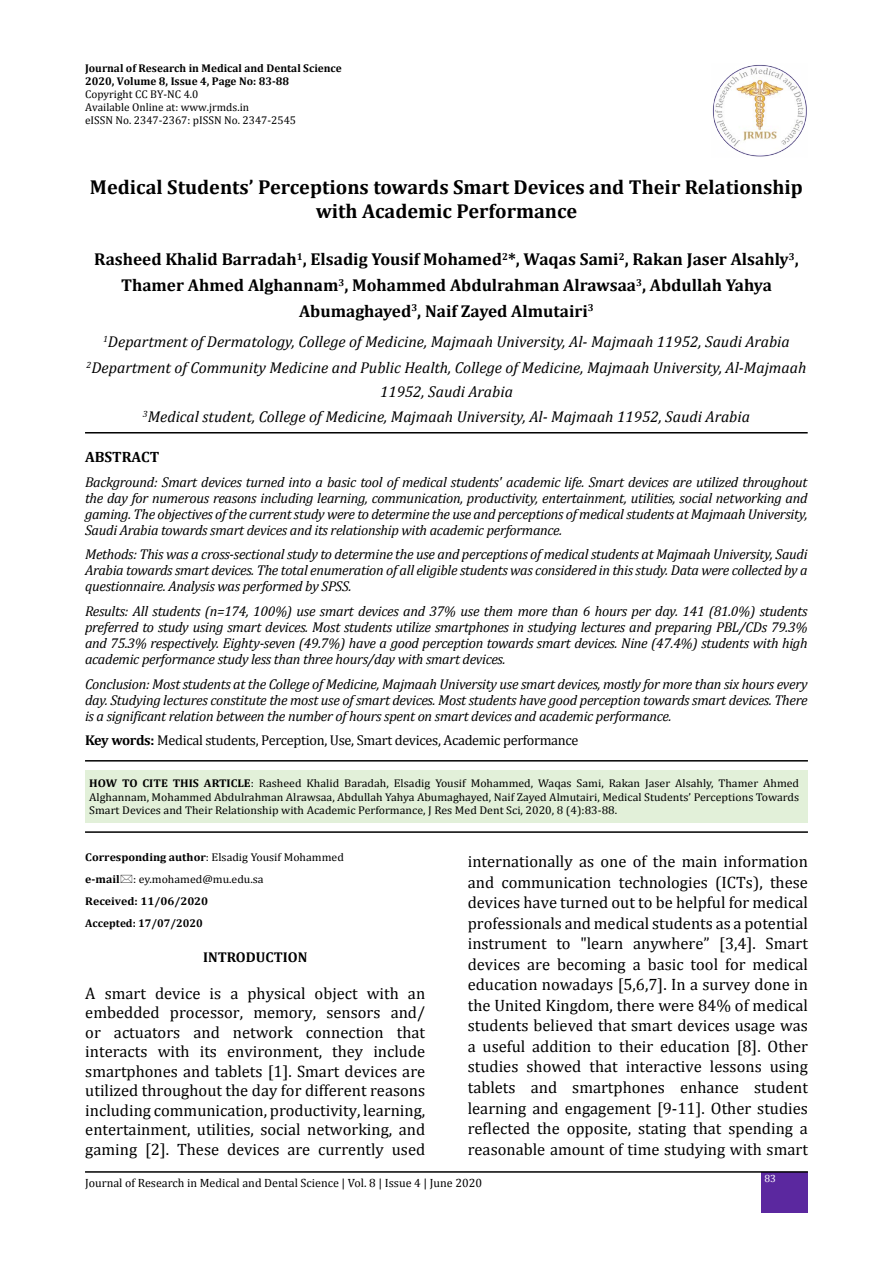
<style>
.page{position:relative;width:893px;height:1263px;background:#fff}
.page>*{position:absolute;margin:0;border:0;box-sizing:border-box;transform-origin:0 0}
.t1{font:700 20.25px/24.3px "Cambria";color:#000;text-align:center}
.t2{font:700 17.25px/25.8px "Cambria";color:#000;text-align:center}
.t3{font:16.5px/20.5px "Cambria";color:#000;text-align:justify}
.t4{font:italic 15.75px/25.8px "Cambria";color:#000;text-align:center}
.t5{font:700 15px "Cambria";color:#000}
.t6{font:italic 14.25px/16px "Cambria";letter-spacing:-.02em;color:#000;text-align:justify}
.t7{font:14.25px "Cambria";letter-spacing:-.02em;color:#000}
.t8{font:700 14.25px "Cambria";color:#000}
.t9{font:12px "Cambria";color:#000}
.t10{font:11.25px/13.5px "Cambria";color:#000;text-align:justify;scale:1.05 1}
.t11{font:700 11.25px/22px "Cambria";color:#000;scale:1.05 1}
.t12{font:11.25px/12.9px "Cambria";color:#000}
.t13{font:700 11.25px/12.9px "Cambria";color:#000}
.t14{font:10.5px "Cambria";color:#fff}
.s1{font-weight:700}
.s2{font-weight:400}
</style>
<div class="page">
<div style="left:762px;top:1172px;width:46px;height:41px;background:#5b289f"></div>
<img style="left:712px;top:65px;width:95px;height:92px">
<hr style="left:85px;top:1171px;width:723px;height:2px;background:#000">
<hr style="left:85px;top:432px;width:723px;height:1px;background:#000">
<hr style="left:85px;top:760px;width:723px;height:1px;background:#000">
<div style="left:85px;top:770px;width:723px;height:53px;background:#e2f0d9"></div>
<hr style="left:85px;top:831px;width:723px;height:2px;background:#000">
<p class="t13" style="left:85px;top:62px;width:258px">Journal of Research in Medical and Dental Science<br>2020, Volume 8, Issue 4, Page No: 83-88</p>
<p class="t12" style="left:85px;top:88px;width:213px">Copyright CC BY-NC 4.0<br>Available Online at: www.jrmds.in<br>eISSN No. 2347-2367: pISSN No. 2347-2545</p>
<h1 class="t1" style="left:90px;top:174px;width:715px">Medical Students’ Perceptions towards Smart Devices and Their Relationship with Academic Performance</h1>
<p class="t2" style="left:94px;top:246px;width:706px">Rasheed Khalid Barradah<sup>1</sup>, Elsadig Yousif Mohamed<sup>2</sup>*, Waqas Sami<sup>2</sup>, Rakan Jaser Alsahly<sup>3</sup>,<br>Thamer Ahmed Alghannam<sup>3</sup>, Mohammed Abdulrahman Alrawsaa<sup>3</sup>, Abdullah Yahya<br>Abumaghayed<sup>3</sup>, Naif Zayed Almutairi<sup>3</sup></p>
<p class="t4" style="left:87px;top:328px;width:721px"><sup>1</sup>Department of Dermatology, College of Medicine, Majmaah University, Al- Majmaah 11952, Saudi Arabia<br><sup>2</sup>Department of Community Medicine and Public Health, College of Medicine, Majmaah University, Al-Majmaah</p>
<p class="t4" style="left:143px;top:378px;width:609px">11952, Saudi Arabia<br><sup>3</sup>Medical student, College of Medicine, Majmaah University, Al- Majmaah 11952, Saudi Arabia</p>
<p class="t5" style="left:85px;top:446px;width:76px">ABSTRACT</p>
<p class="t6" style="left:85px;top:473px;width:724px">Background: Smart devices turned into a basic tool of medical students' academic life. Smart devices are utilized throughout the day for numerous reasons including learning, communication, productivity, entertainment, utilities, social networking and gaming. The objectives of the current study were to determine the use and perceptions of medical students at Majmaah University, Saudi Arabia towards smart devices and its relationship with academic performance.</p>
<p class="t6" style="left:85px;top:546px;width:724px">Methods: This was a cross-sectional study to determine the use and perceptions of medical students at Majmaah University, Saudi Arabia towards smart devices. The total enumeration of all eligible students was considered in this study. Data were collected by a questionnaire. Analysis was performed by SPSS.</p>
<p class="t6" style="left:85px;top:602px;width:724px">Results: All students (n=174, 100%) use smart devices and 37% use them more than 6 hours per day. 141 (81.0%) students preferred to study using smart devices. Most students utilize smartphones in studying lectures and preparing PBL/CDs 79.3% and 75.3% respectively. Eighty-seven (49.7%) have a good perception towards smart devices. Nine (47.4%) students with high academic performance study less than three hours/day with smart devices.</p>
<p class="t6" style="left:85px;top:675px;width:724px">Conclusion: Most students at the College of Medicine, Majmaah University use smart devices, mostly for more than six hours every day. Studying lectures constitute the most use of smart devices. Most students have good perception towards smart devices. There is a significant relation between the number of hours spent on smart devices and academic performance.</p>
<p class="t7" style="left:85px;top:732px;width:495px"><span class="s1">Key words:</span> Medical students, Perception, Use, Smart devices, Academic performance</p>
<p class="t10" style="left:89px;top:777px;width:678px"><span class="s1">HOW TO CITE THIS ARTICLE</span>: Rasheed Khalid Baradah, Elsadig Yousif Mohammed, Waqas Sami, Rakan Jaser Alsahly, Thamer Ahmed Alghannam, Mohammed Abdulrahman Alrawsaa, Abdullah Yahya Abumaghayed, Naif Zayed Almutairi, Medical Students’ Perceptions Towards Smart Devices and Their Relationship with Academic Performance, J Res Med Dent Sci, 2020, 8 (4):83-88.</p>
<p class="t11" style="left:85px;top:846px;width:248px">Corresponding author<span class="s2">: Elsadig Yousif Mohammed </span>e-mail <span class="s2">: ey.mohamed@mu.edu.sa<br></span>Received: 11/06/2020<br>Accepted: 17/07/2020</p>
<p class="t8" style="left:203px;top:947px;width:106px">INTRODUCTION</p>
<p class="t3" style="left:85px;top:983px;width:341px;line-height:19.5px">A smart device is a physical object with an embedded processor, memory, sensors and/ or actuators and network connection that interacts with its environment, they include smartphones and tablets [1]. Smart devices are utilized throughout the day for different reasons including communication, productivity, learning, entertainment, utilities, social networking, and gaming [2]. These devices are currently used</p>
<p class="t3" style="left:468px;top:851px;width:342px">internationally as one of the main information and communication technologies (ICTs), these devices have turned out to be helpful for medical professionals and medical students as a potential instrument to "learn anywhere” [3,4]. Smart devices are becoming a basic tool for medical education nowadays [5,6,7]. In a survey done in the United Kingdom, there were 84% of medical students believed that smart devices usage was a useful addition to their education [8]. Other studies showed that interactive lessons using tablets and smartphones enhance student learning and engagement [9-11]. Other studies reflected the opposite, stating that spending a reasonable amount of time studying with smart</p>
<p class="t9" style="left:85px;top:1176px;width:398px">Journal of Research in Medical and Dental Science | Vol. 8 | Issue 4 | June 2020</p>
<p class="t14" style="left:764px;top:1172px;width:13px">83</p>
</div>
